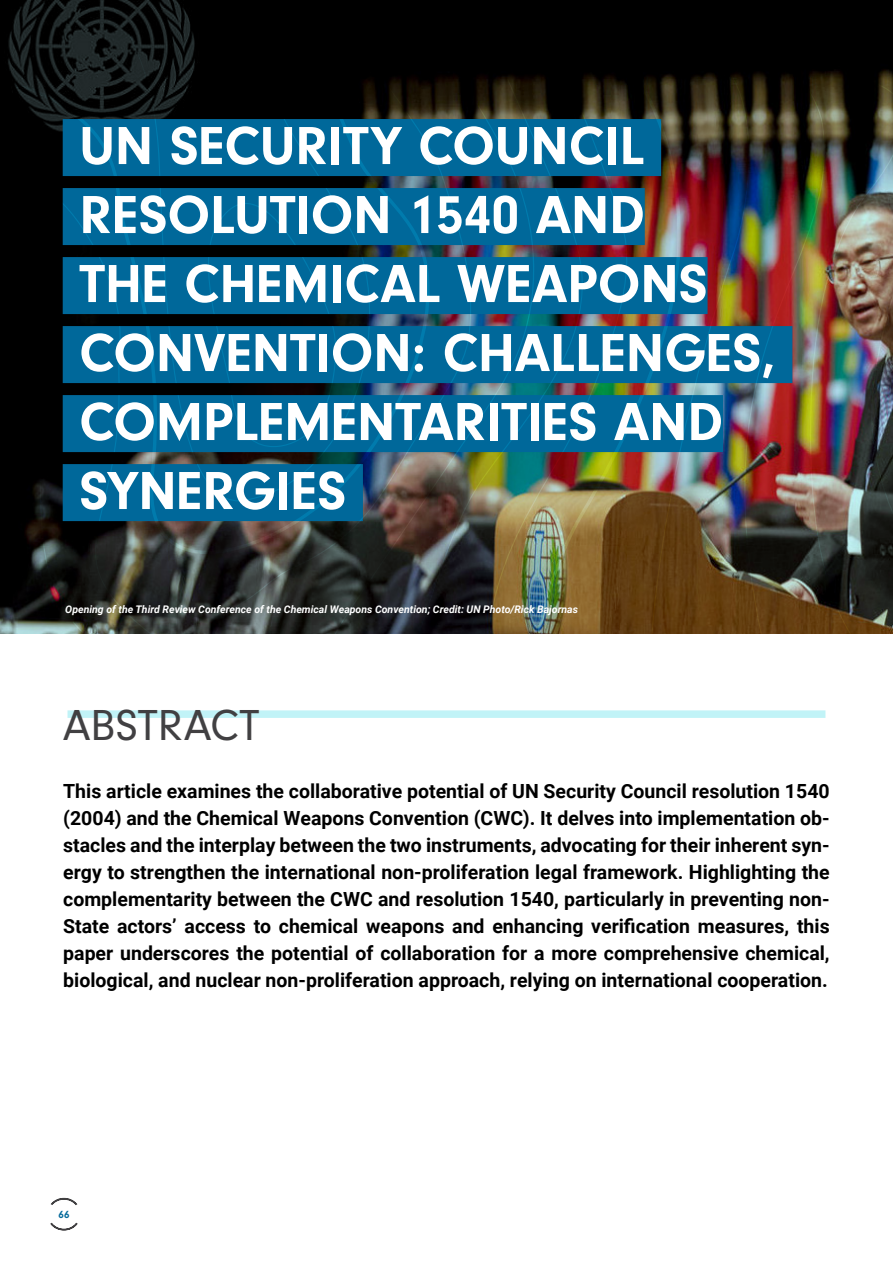
<style>
.page{position:relative;width:893px;height:1263px;background:#fff}
.page>*{position:absolute;margin:0;border:0;box-sizing:border-box;transform-origin:0 0}
.t1{font:700 55.5px/69px "Neuzeit Gro";color:#fff}
.t2{font:45px "Neuzeit Gro";color:#414042}
.t3{font:700 19.5px/27px "Roboto";color:#000;text-align:justify}
.t4{font:700 10.8px "Neuzeit Gro";color:#00689a}
.t5{font:italic 700 10.5px "Roboto";color:#fff}
</style>
<div class="page">
<svg style="left:50px;top:1222px;width:28px;height:9px"></svg>
<svg style="left:50px;top:1197px;width:28px;height:9px"></svg>
<div style="left:68px;top:710px;width:757px;height:8px;background:#c1f3f7"></div>
<svg style="left:830px;top:594px;width:63px;height:40px;background:#42351f"></svg>
<img style="left:830px;top:0;width:63px;height:594px">
<img style="left:757px;top:0;width:73px;height:634px">
<img style="left:684px;top:0;width:73px;height:634px">
<img style="left:639px;top:0;width:45px;height:634px">
<svg style="left:85px;top:554px;width:67px;height:80px;background:#36372d"></svg>
<svg style="left:85px;top:501px;width:129px;height:53px;background:#264d5d"></svg>
<svg style="left:0;top:0;width:214px;height:501px;background:#05374f"></svg>
<svg style="left:599px;top:0;width:40px;height:634px;background:#2c4c51"></svg>
<img style="left:540px;top:0;width:59px;height:634px">
<svg style="left:214px;top:0;width:121px;height:634px;background:#103444"></svg>
<img style="left:335px;top:0;width:205px;height:634px">
<svg style="left:0;top:346px;width:85px;height:288px;background:#0c1c22"></svg>
<svg style="left:199px;top:203px;width:138px;height:244px;background:#005983"></svg>
<h1 class="t1" style="left:79px;top:112px;width:698px">UN SECURITY COUNCIL<br>RESOLUTION 1540 AND<br>THE CHEMICAL WEAPONS<br>CONVENTION: CHALLENGES,<br>COMPLEMENTARITIES AND<br>SYNERGIES</h1>
<p class="t5" style="left:65px;top:602px;width:514px">Opening of the Third Review Conference of the Chemical Weapons Convention; Credit: UN Photo/Rick Bajornas</p>
<h2 class="t2" style="left:63px;top:701px;width:198px">ABSTRACT</h2>
<p class="t3" style="left:63px;top:777px;width:768px">This article examines the collaborative potential of UN Security Council resolution 1540 (2004) and the Chemical Weapons Convention (CWC). It delves into implementation ob&shy;stacles and the interplay between the two instruments, advocating for their inherent syn&shy;ergy to strengthen the international non-proliferation legal framework. Highlighting the complementarity between the CWC and resolution 1540, particularly in preventing non-State actors’ access to chemical weapons and enhancing verification measures, this paper underscores the potential of collaboration for a more comprehensive chemical, biological, and nuclear non-proliferation approach, relying on international cooperation.</p>
<p class="t4" style="left:59px;top:1208px;width:12px">66</p>
</div>
